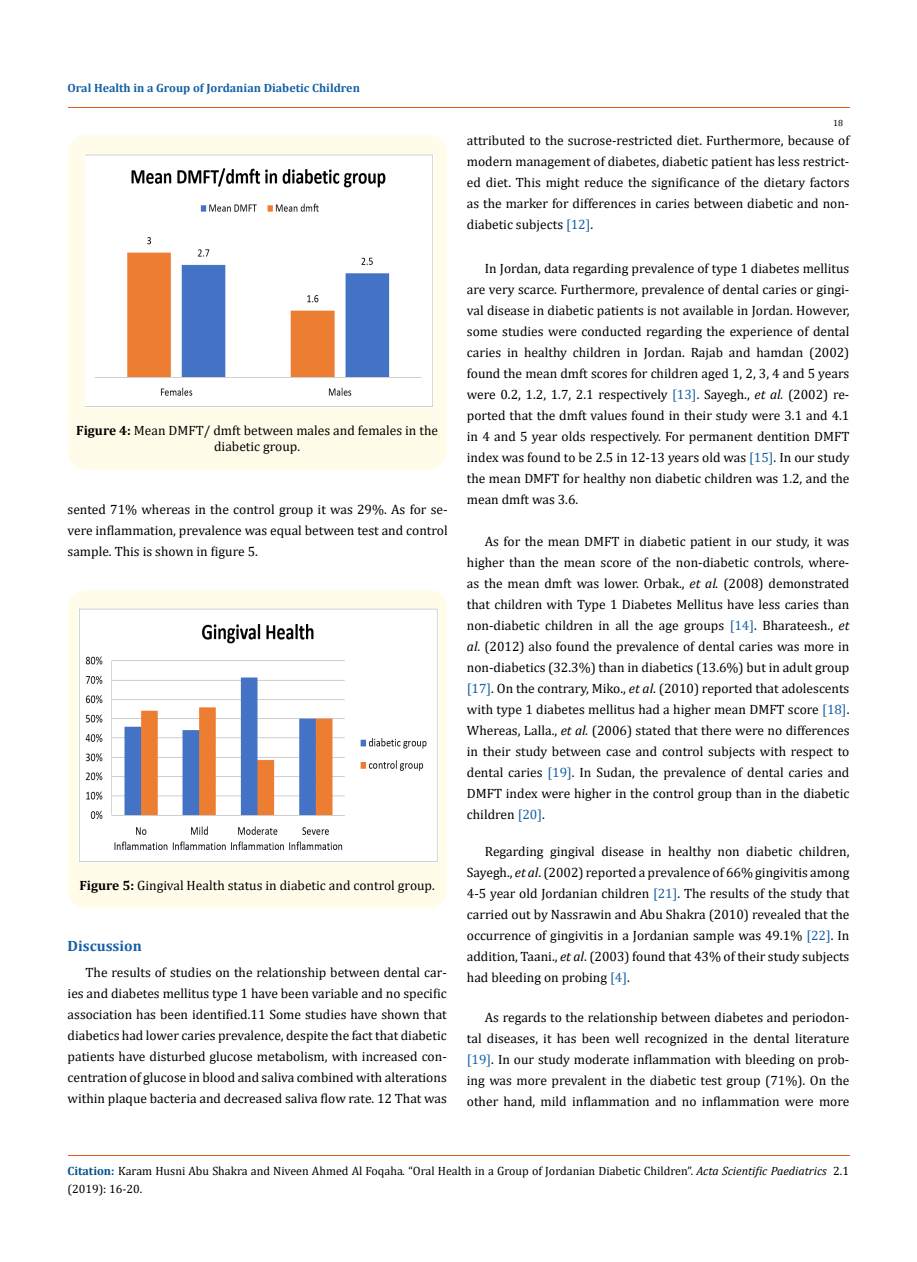
<style>
.page{position:relative;width:917px;height:1262px;background:#fff}
.page>*{position:absolute;margin:0;border:0;box-sizing:border-box;transform-origin:0 0}
.t1{font:700 15px "Cambria";color:#1560a6}
.t2{font:13.5px/21px "Cambria";color:#000;text-align:justify}
.t3{font:12px/18px "Cambria";color:#000}
.t4{font:700 12px "Cambria";color:#1560a6}
.t5{font:9px "Cambria";color:#000}
.s1{font-weight:700}
.s2{color:#1560a6}
.s3{font-style:italic}
.s4{font-weight:700;color:#035089}
</style>
<div class="page">
<div style="left:68px;top:135px;width:379px;height:334px;background:#fffde9;border-radius:18px"></div>
<img style="left:86px;top:155px;width:347px;height:253px">
<div style="left:68px;top:590px;width:379px;height:318px;background:#fffde9;border-radius:18px"></div>
<img style="left:78px;top:608px;width:360px;height:254px">
<hr style="left:68px;top:108px;width:781px;height:1px;background:#e05d1a">
<hr style="left:68px;top:1155px;width:781px;height:1px;background:#e05d1a">
<p class="t4" style="left:68px;top:79px;width:294px">Oral Health in a Group of Jordanian Diabetic Children</p>
<p class="t2" style="left:76px;top:422px;width:363px;line-height:16.2px;text-align:center"><span class="s1">Figure 4:</span> Mean DMFT/ dmft between males and females in the diabetic group.</p>
<p class="t2" style="left:68px;top:499px;width:381px">sented 71% whereas in the control group it was 29%. As for se&shy;vere inflammation, prevalence was equal between test and control sample. This is shown in figure 5.</p>
<p class="t2" style="left:79px;top:874px;width:357px"><span class="s1">Figure 5:</span> Gingival Health status in diabetic and control group.</p>
<p class="t1" style="left:68px;top:935px;width:76px">Discussion</p>
<p class="t2" style="left:68px;top:962px;width:381px;text-indent:18px">The results of studies on the relationship between dental car&shy;ies and diabetes mellitus type 1 have been variable and no specific association has been identified.11 Some studies have shown that diabetics had lower caries prevalence, despite the fact that diabetic patients have disturbed glucose metabolism, with increased con&shy;centration of glucose in blood and saliva combined with alterations within plaque bacteria and decreased saliva flow rate. 12 That was</p>
<p class="t5" style="left:833px;top:118px;width:11px">18</p>
<p class="t2" style="left:467px;top:130px;width:384px">attributed to the sucrose-restricted diet. Furthermore, because of modern management of diabetes, diabetic patient has less restrict&shy;ed diet. This might reduce the significance of the dietary factors as the marker for differences in caries between diabetic and non&shy;diabetic subjects <span class="s2">[12]</span>.</p>
<p class="t2" style="left:467px;top:258px;width:384px;text-indent:18px">In Jordan, data regarding prevalence of type 1 diabetes mellitus are very scarce. Furthermore, prevalence of dental caries or gingi&shy;val disease in diabetic patients is not available in Jordan. However, some studies were conducted regarding the experience of dental caries in healthy children in Jordan. Rajab and hamdan (2002) found the mean dmft scores for children aged 1, 2, 3, 4 and 5 years were 0.2, 1.2, 1.7, 2.1 respectively <span class="s2">[13]</span>. Sayegh., <span class="s3">et al.</span> (2002) re&shy;ported that the dmft values found in their study were 3.1 and 4.1 in 4 and 5 year olds respectively. For permanent dentition DMFT index was found to be 2.5 in 12-13 years old was <span class="s2">[15]</span>. In our study the mean DMFT for healthy non diabetic children was 1.2, and the mean dmft was 3.6.</p>
<p class="t2" style="left:467px;top:531px;width:384px;text-indent:18px">As for the mean DMFT in diabetic patient in our study, it was higher than the mean score of the non-diabetic controls, where&shy;as the mean dmft was lower. Orbak., <span class="s3">et al.</span> (2008) demonstrated that children with Type 1 Diabetes Mellitus have less caries than non-diabetic children in all the age groups <span class="s2">[14]</span>. Bharateesh., <span class="s3">et al</span>. (2012) also found the prevalence of dental caries was more in non-diabetics (32.3%) than in diabetics (13.6%) but in adult group <span class="s2">[17]</span>. On the contrary, Miko., <span class="s3">et al</span>. (2010) reported that adolescents with type 1 diabetes mellitus had a higher mean DMFT score <span class="s2">[18]</span>.<br>Whereas, Lalla., <span class="s3">et al.</span> (2006) stated that there were no differences in their study between case and control subjects with respect to dental caries <span class="s2">[19]</span>. In Sudan, the prevalence of dental caries and DMFT index were higher in the control group than in the diabetic children <span class="s2">[20]</span>.</p>
<p class="t2" style="left:467px;top:840px;width:384px;text-indent:18px">Regarding gingival disease in healthy non diabetic children, Sayegh., <span class="s3">et al</span>. (2002) reported a prevalence of 66% gingivitis among 4-5 year old Jordanian children <span class="s2">[21]</span>. The results of the study that carried out by Nassrawin and Abu Shakra (2010) revealed that the occurrence of gingivitis in a Jordanian sample was 49.1% <span class="s2">[22]</span>. In addition, Taani., <span class="s3">et al</span>. (2003) found that 43% of their study subjects had bleeding on probing <span class="s2">[4]</span>.</p>
<p class="t2" style="left:467px;top:1007px;width:384px;text-indent:18px">As regards to the relationship between diabetes and periodon&shy;tal diseases, it has been well recognized in the dental literature <span class="s2">[19]</span>. In our study moderate inflammation with bleeding on prob&shy;ing was more prevalent in the diabetic test group (71%). On the other hand, mild inflammation and no inflammation were more</p>
<p class="t3" style="left:68px;top:1161px;width:783px"><span class="s4">Citation:</span> Karam Husni Abu Shakra and Niveen Ahmed Al Foqaha<span class="s3">.</span> “Oral Health in a Group of Jordanian Diabetic Children”. <span class="s3">Acta Scientific Paediatrics</span> 2.1 (2019): 16-20.</p>
</div>
